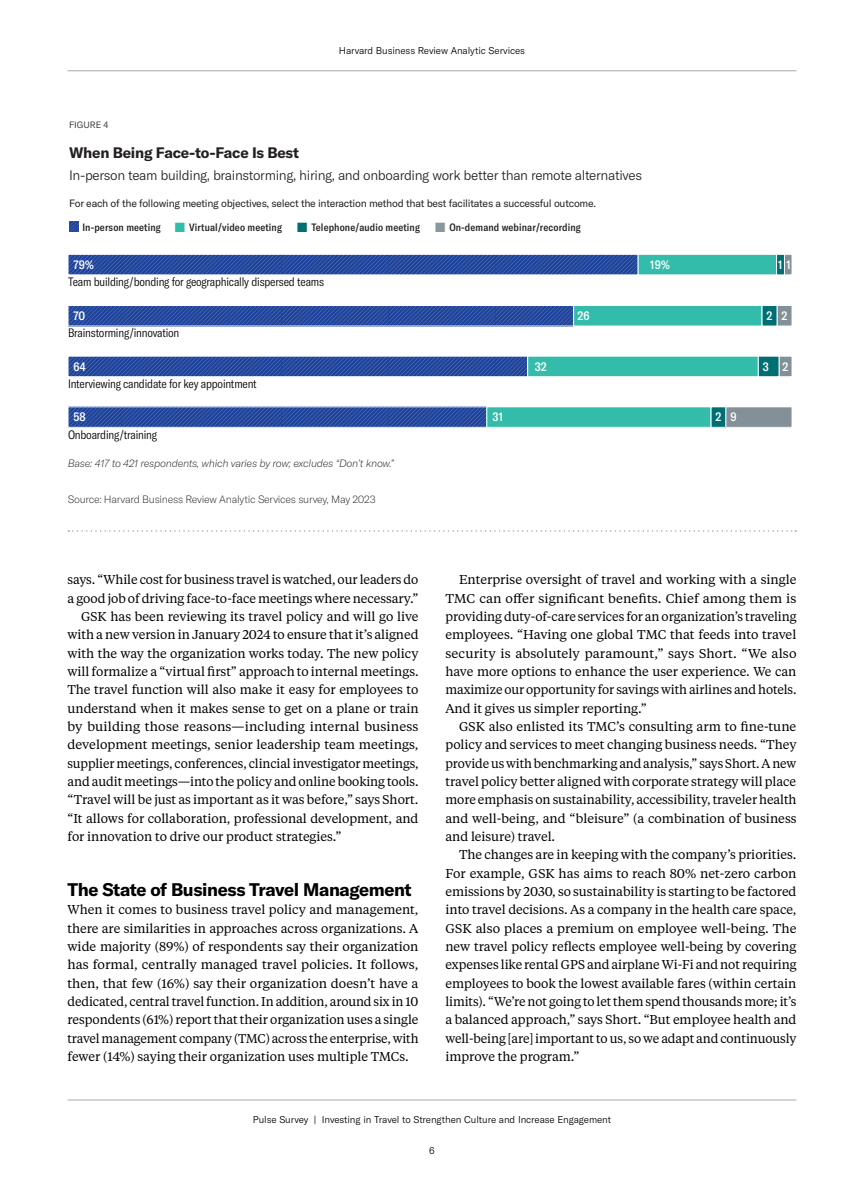
<style>
.page{position:relative;width:864px;height:1188px;background:#fff}
.page>*{position:absolute;margin:0;border:0;box-sizing:border-box;transform-origin:0 0}
.INT_B-HED{font:700 18px "GT America";letter-spacing:-.02em;color:#000}
.t1{font:700 15px "GT America";letter-spacing:-.015em;color:#242020}
.t2{font:300 13.5px "GT America";letter-spacing:-.025em;color:#242020}
.INT_BODY{font:12.75px/18.3px "Tiempos Text";letter-spacing:-.005em;color:#000;text-align:justify}
.INT_BODY_FIRST{font:12.75px/18.3px "Tiempos Text";letter-spacing:-.005em;color:#000;text-align:justify}
.t3{font:300 condensed 12px "GT America";letter-spacing:-.015em;color:#000}
.t4{font:500 condensed 12px "GT America";color:#fff}
.t5{font:10.5px "GT America";letter-spacing:-.025em;color:#242020}
.t6{font:500 condensed 10.5px "GT America";letter-spacing:.01em;color:#232020}
.t7{font:italic 100 10.5px "GT America";letter-spacing:-.025em;color:#231f20}
.t8{font:100 10.5px "GT America";letter-spacing:-.025em;color:#231f20}
.t9{font:300 9.75px "GT America";letter-spacing:-.01em;color:#000}
.t10{font:300 9px "GT America";color:#242020}
.s1{color:#bfbfbf}
.s2{color:#34bcaa}
.s3{color:#006f73}
.s4{color:#8b979f}
</style>
<div class="page">
<hr style="left:68px;top:1100px;width:728px;height:1px;background:#a7a9ac">
<hr style="left:68px;top:70px;width:728px;height:1px;background:#a7a9ac">
<svg style="left:68px;top:530px;width:728px;height:2px"></svg>
<svg style="left:70px;top:256px;width:567px;height:17px;background:#284c9f"></svg>
<div style="left:68px;top:254px;width:571px;height:21px;border:1px solid #fff"></div>
<svg style="left:70px;top:307px;width:502px;height:17px;background:#294c9f"></svg>
<div style="left:68px;top:305px;width:506px;height:21px;border:1px solid #fff"></div>
<svg style="left:70px;top:358px;width:456px;height:17px;background:#294c9f"></svg>
<div style="left:68px;top:356px;width:460px;height:21px;border:1px solid #fff"></div>
<div style="left:528px;top:356px;width:230px;height:21px;background:#34bcaa"></div>
<div style="left:527px;top:356px;width:232px;height:21px;border:1px solid #fff"></div>
<div style="left:758px;top:356px;width:21px;height:21px;background:#006f73"></div>
<div style="left:758px;top:356px;width:22px;height:21px;border:1px solid #fff"></div>
<div style="left:574px;top:306px;width:188px;height:20px;background:#34bcaa"></div>
<div style="left:573px;top:305px;width:189px;height:21px;border:1px solid #fff"></div>
<div style="left:638px;top:254px;width:139px;height:21px;background:#34bcaa"></div>
<div style="left:638px;top:254px;width:139px;height:21px;border:1px solid #fff"></div>
<div style="left:777px;top:254px;width:7px;height:21px;background:#006f73"></div>
<div style="left:776px;top:254px;width:9px;height:21px;border:1px solid #fff"></div>
<svg style="left:70px;top:408px;width:415px;height:18px;background:#294c9f"></svg>
<div style="left:68px;top:406px;width:419px;height:22px;border:1px solid #fff"></div>
<div style="left:487px;top:407px;width:224px;height:20px;background:#34bcaa"></div>
<div style="left:486px;top:406px;width:225px;height:22px;border:1px solid #fff"></div>
<div style="left:711px;top:407px;width:15px;height:20px;background:#006f73"></div>
<div style="left:711px;top:406px;width:15px;height:22px;border:1px solid #fff"></div>
<div style="left:784px;top:254px;width:8px;height:21px;background:#839097"></div>
<div style="left:784px;top:254px;width:8px;height:21px;border:1px solid #fff"></div>
<div style="left:762px;top:306px;width:15px;height:20px;background:#006f73"></div>
<div style="left:762px;top:305px;width:16px;height:21px;border:1px solid #fff"></div>
<div style="left:777px;top:306px;width:15px;height:20px;background:#839097"></div>
<div style="left:777px;top:305px;width:15px;height:21px;border:1px solid #fff"></div>
<div style="left:779px;top:356px;width:13px;height:21px;background:#839097"></div>
<div style="left:779px;top:356px;width:13px;height:21px;border:1px solid #fff"></div>
<div style="left:726px;top:407px;width:66px;height:20px;background:#839097"></div>
<div style="left:726px;top:406px;width:66px;height:22px;border:1px solid #fff"></div>
<p class="t9" style="left:339px;top:45px;width:188px">Harvard Business Review Analytic Services</p>
<p class="t10" style="left:69px;top:119px;width:41px">FIGURE 4</p>
<p class="t1" style="left:69px;top:143px;width:232px">When Being Face-to-Face Is Best</p>
<p class="t2" style="left:69px;top:168px;width:575px">In-person team building, brainstorming, hiring, and onboarding work better than remote alternatives</p>
<p class="t5" style="left:69px;top:197px;width:529px">For each of the following meeting objectives, select the interaction method that best facilitates a successful outcome.</p>
<p class="t6" style="left:69px;top:221px;width:513px"><span class="s1">■</span> In-person meeting <span class="s2">■</span> Virtual/video meeting <span class="s3">■</span> Telephone/audio meeting <span class="s4">■</span> On-demand webinar/recording</p>
<p class="t4" style="left:73px;top:257px;width:22px">79%</p>
<p class="t4" style="left:650px;top:257px;width:21px">19%</p>
<p class="t4" style="left:778px;top:257px;width:14px">1 1</p>
<p class="t3" style="left:68px;top:275px;width:258px">Team building/bonding for geographically dispersed teams</p>
<p class="t3" style="left:68px;top:326px;width:113px">Brainstorming/innovation</p>
<p class="t3" style="left:68px;top:377px;width:190px">Interviewing candidate for key appointment</p>
<p class="t3" style="left:68px;top:428px;width:90px">Onboarding/training</p>
<p class="t4" style="left:73px;top:308px;width:13px">70</p>
<p class="t4" style="left:578px;top:308px;width:14px">26</p>
<p class="t4" style="left:767px;top:308px;width:22px">2 2</p>
<p class="t4" style="left:73px;top:359px;width:14px">64</p>
<p class="t4" style="left:535px;top:359px;width:14px">32</p>
<p class="t4" style="left:763px;top:359px;width:8px">3</p>
<p class="t4" style="left:782px;top:359px;width:7px">2</p>
<p class="t4" style="left:73px;top:410px;width:14px">58</p>
<p class="t4" style="left:493px;top:410px;width:12px">31</p>
<p class="t4" style="left:716px;top:410px;width:7px">2</p>
<p class="t4" style="left:730px;top:410px;width:8px">9</p>
<p class="t7" style="left:68px;top:458px;width:328px">Base: 417 to 421 respondents, which varies by row; excludes “Don’t know.”</p>
<p class="t8" style="left:68px;top:494px;width:309px">Source: Harvard Business Review Analytic Services survey, May 2023</p>
<p class="INT_BODY" style="left:68px;top:570px;width:353px">says. “While cost for business travel is watched, our leaders do a good job of driving face-to-face meetings where necessary.”</p>
<p class="INT_BODY" style="left:68px;top:607px;width:353px;text-indent:14px">GSK has been reviewing its travel policy and will go live with a new version in January 2024 to ensure that it’s aligned with the way the organization works today. The new policy will formalize a “virtual first” approach to internal meetings.<br>The travel function will also make it easy for employees to understand when it makes sense to get on a plane or train by building those reasons—including internal business development meetings, senior leadership team meetings, supplier meetings, conferences, clincial investigator meetings, and audit meetings—into the policy and online booking tools. “Travel will be just as important as it was before,” says Short. “It allows for collaboration, professional development, and for innovation to drive our product strategies.”</p>
<p class="INT_B-HED" style="left:68px;top:878px;width:346px">The State of Business Travel Management</p>
<p class="INT_BODY_FIRST" style="left:68px;top:900px;width:353px">When it comes to business travel policy and management, there are similarities in approaches across organizations. A wide majority (89%) of respondents say their organization has formal, centrally managed travel policies. It follows, then, that few (16%) say their organization doesn’t have a dedicated, central travel function. In addition, around six in 10 respondents (61%) report that their organization uses a single travel management company (TMC) across the enterprise, with fewer (14%) saying their organization uses multiple TMCs.</p>
<p class="INT_BODY" style="left:446px;top:570px;width:353px;text-indent:14px">Enterprise oversight of travel and working with a single TMC can offer significant benefits. Chief among them is providing duty-of-care services for an organization’s traveling employees. “Having one global TMC that feeds into travel security is absolutely paramount,” says Short. “We also have more options to enhance the user experience. We can maximize our opportunity for savings with airlines and hotels.<br>And it gives us simpler reporting.”</p>
<p class="INT_BODY" style="left:446px;top:717px;width:353px;text-indent:14px">GSK also enlisted its TMC’s consulting arm to fine-tune policy and services to meet changing business needs. “They provide us with benchmarking and analysis,” says Short. A new travel policy better aligned with corporate strategy will place more emphasis on sustainability, accessibility, traveler health and well-being, and “bleisure” (a combination of business and leisure) travel.</p>
<p class="INT_BODY" style="left:446px;top:845px;width:353px;text-indent:14px">The changes are in keeping with the company’s priorities.<br>For example, GSK has aims to reach 80% net-zero carbon emissions by 2030, so sustainability is starting to be factored into travel decisions. As a company in the health care space, GSK also places a premium on employee well-being. The new travel policy reflects employee well-being by covering expenses like rental GPS and airplane Wi-Fi and not requiring employees to book the lowest available fares (within certain limits). “We’re not going to let them spend thousands more; it’s a balanced approach,” says Short. “But employee health and well-being [are] important to us, so we adapt and continuously improve the program.”</p>
<p class="t9" style="left:253px;top:1114px;width:360px">Pulse Survey | Investing in Travel to Strengthen Culture and Increase Engagement</p>
<p class="t9" style="left:429px;top:1145px;width:7px">6</p>
</div>
